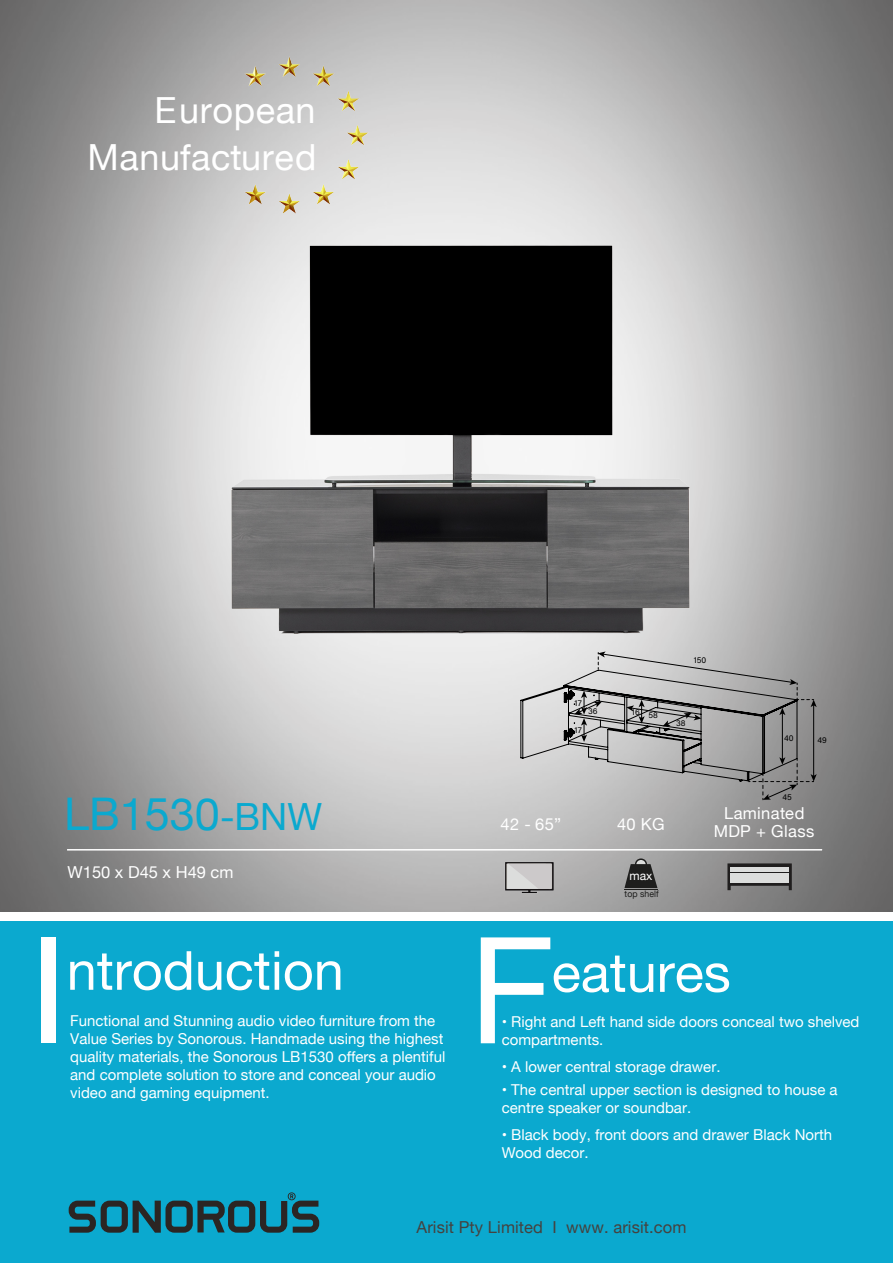
<style>
.page{position:relative;width:893px;height:1263px;background:#fff}
.page>*{position:absolute;margin:0;border:0;box-sizing:border-box;transform-origin:0 0}
.t1{font:148.2px "Helvetica Neue";color:#fff}
.t2{font:54px "Helvetica Neue";color:#fff}
.t3{font:45px "Helvetica Neue";color:#0ba9cf}
.t4{font:36px/46.5px "Helvetica Neue";letter-spacing:.02em;color:#fff;text-align:right}
.t5{font:16.5px "Helvetica Neue";letter-spacing:.005em;color:#45423f}
.t6{font:16.5px/18px "Helvetica Neue";letter-spacing:.02em;color:#fff;text-align:center}
.t7{font:16.5px "Helvetica Neue";color:#fff}
.t8{font:15px/18px "Helvetica Neue";color:#fff}
.t9{font:12px "Helvetica Neue";color:#fff}
.t10{font:9px "Helvetica Neue";color:#1e1e1d}
.t11{font:8.55px "Acumin Pro";letter-spacing:.005em;color:#000}
.s1{font-size:37.5px}
</style>
<div class="page">
<img style="left:0;top:0;width:893px;height:911px">
<div style="left:0;top:921px;width:893px;height:342px;background:#0ba9cf"></div>
<hr style="left:67px;top:849px;width:755px;height:1px;background:#fff">
<img style="left:501px;top:850px;width:57px;height:55px">
<div style="left:507px;top:864px;width:45px;height:25px;background:#ccc9ca"></div>
<svg style="left:507px;top:864px;width:31px;height:25px"></svg>
<svg style="left:727px;top:863px;width:65px;height:27px"></svg>
<hr style="left:730px;top:868px;width:59px;height:4px;background:#dcdddc">
<div style="left:730px;top:873px;width:59px;height:9px;background:#dcdddc"></div>
<svg style="left:635px;top:858px;width:12px;height:12px"></svg>
<div style="left:636px;top:860px;width:10px;height:9px;background:#dcdddc;border-radius:50%"></div>
<svg style="left:624px;top:864px;width:33px;height:24px"></svg>
<hr style="left:624px;top:889px;width:33px;height:1px;background:#1e1e1d">
<svg style="left:69px;top:1192px;width:250px;height:41px"></svg>
<img style="left:210px;top:55px;width:160px;height:97px">
<svg style="left:520px;top:723px;width:297px;height:77px;background:#a7a6a6"></svg>
<img style="left:34px;top:152px;width:856px;height:571px">
<h3 class="t4" style="left:88px;top:89px;width:231px">European<br>Manufactured</h3>
<h3 class="t3" style="left:64px;top:781px;width:259px">LB1530<span class="s1">-BNW</span></h3>
<p class="t7" style="left:68px;top:860px;width:167px">W150 x D45 x H49 cm</p>
<h1 class="t1" style="left:29px;top:883px;width:40px">I</h1>
<h2 class="t2" style="left:67px;top:931px;width:279px">ntroduction</h2>
<p class="t8" style="left:70px;top:1013px;width:377px">Functional and Stunning audio video furniture from the Value Series by Sonorous. Handmade using the highest quality materials, the Sonorous LB1530 offers a plentiful and complete solution to store and conceal your audio video and gaming equipment.</p>
<p class="t11" style="left:575px;top:697px;width:9px">17</p>
<p class="t11" style="left:588px;top:705px;width:11px">36</p>
<p class="t11" style="left:575px;top:724px;width:9px">17</p>
<p class="t11" style="left:632px;top:706px;width:9px">16</p>
<p class="t11" style="left:648px;top:709px;width:11px">58</p>
<p class="t11" style="left:694px;top:654px;width:14px">150</p>
<p class="t11" style="left:676px;top:717px;width:11px">38</p>
<p class="t11" style="left:784px;top:732px;width:11px">40</p>
<p class="t11" style="left:782px;top:791px;width:11px">45</p>
<p class="t11" style="left:818px;top:734px;width:11px">49</p>
<p class="t6" style="left:501px;top:816px;width:62px">42 - 65”</p>
<p class="t6" style="left:617px;top:816px;width:49px">40 KG</p>
<p class="t6" style="left:714px;top:805px;width:102px">Laminated<br>MDP + Glass</p>
<p class="t9" style="left:630px;top:867px;width:24px">max</p>
<p class="t10" style="left:624px;top:887px;width:36px">top shelf</p>
<h1 class="t1" style="left:469px;top:884px;width:87px">F</h1>
<h2 class="t2" style="left:552px;top:934px;width:181px">eatures</h2>
<p class="t8" style="left:502px;top:1014px;width:359px">• Right and Left hand side doors conceal two shelved compartments.</p>
<p class="t8" style="left:502px;top:1059px;width:220px">• A lower central storage drawer.</p>
<p class="t8" style="left:502px;top:1081px;width:337px">• The central upper section is designed to house a centre speaker or soundbar.</p>
<p class="t8" style="left:502px;top:1126px;width:332px">• Black body, front doors and drawer Black North<br>Wood decor.</p>
<p class="t5" style="left:417px;top:1215px;width:271px">Arisit Pty Limited I www. arisit.com</p>
</div>
